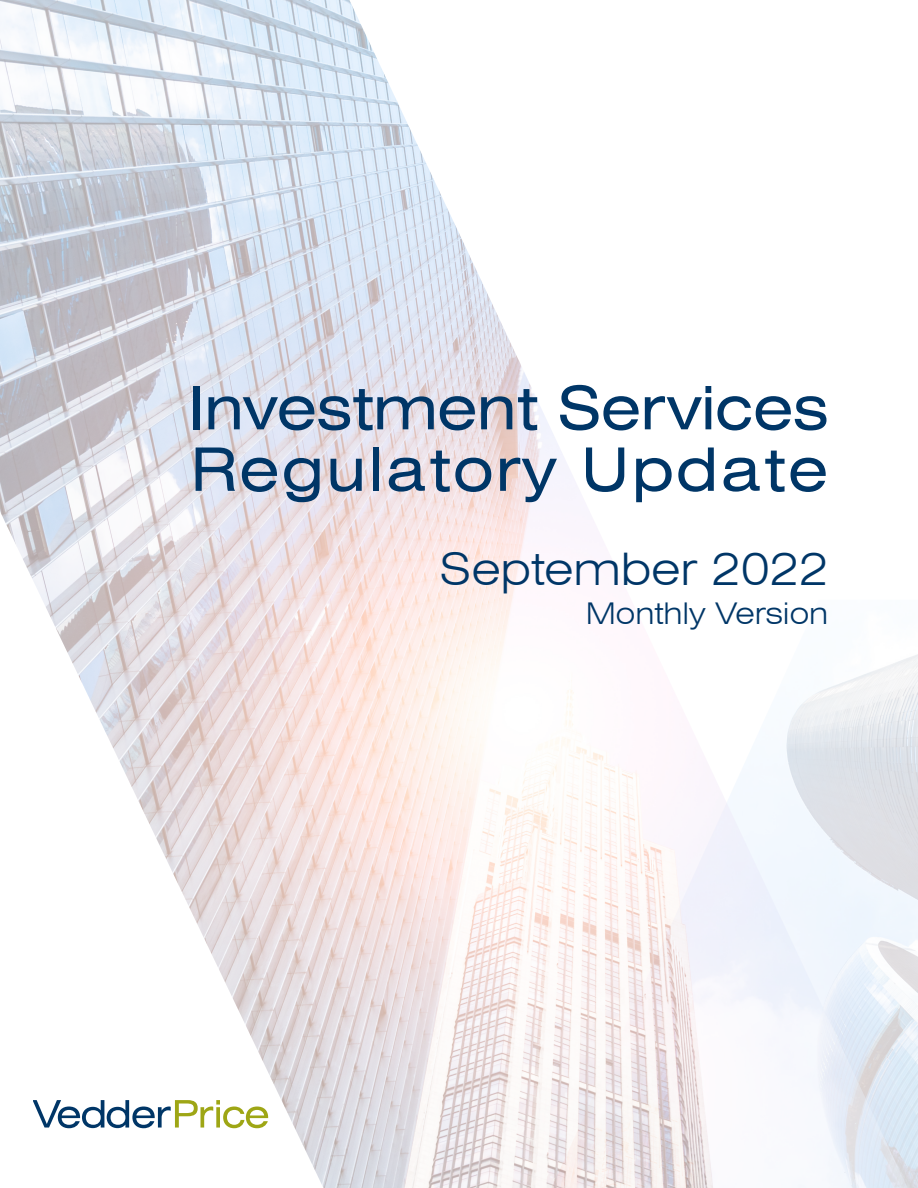
<style>
.page{position:relative;width:918px;height:1188px;background:#fff}
.page>*{position:absolute;margin:0;border:0;box-sizing:border-box;transform-origin:0 0}
.TOC_sub_category{font:expanded 60px/61.5px "Swiss 721 BT";letter-spacing:.005em;color:#003667}
.TOC_sub_category-2{font:300 expanded 45px "Swiss 721 BT";color:#003667}
.TOC_sub_category-3{font:300 expanded 30px "Swiss 721 BT";color:#003667}
</style>
<div class="page">
<img style="left:909px;top:654px;width:9px;height:534px">
<img style="left:0;top:0;width:909px;height:1188px">
<p class="TOC_sub_category" style="left:188px;top:377px;width:642px">Investment Services<br>Regulatory Update</p>
<p class="TOC_sub_category-2" style="left:439px;top:542px;width:390px">September 2022</p>
<p class="TOC_sub_category-3" style="left:586px;top:595px;width:244px">Monthly Version</p>
</div>
